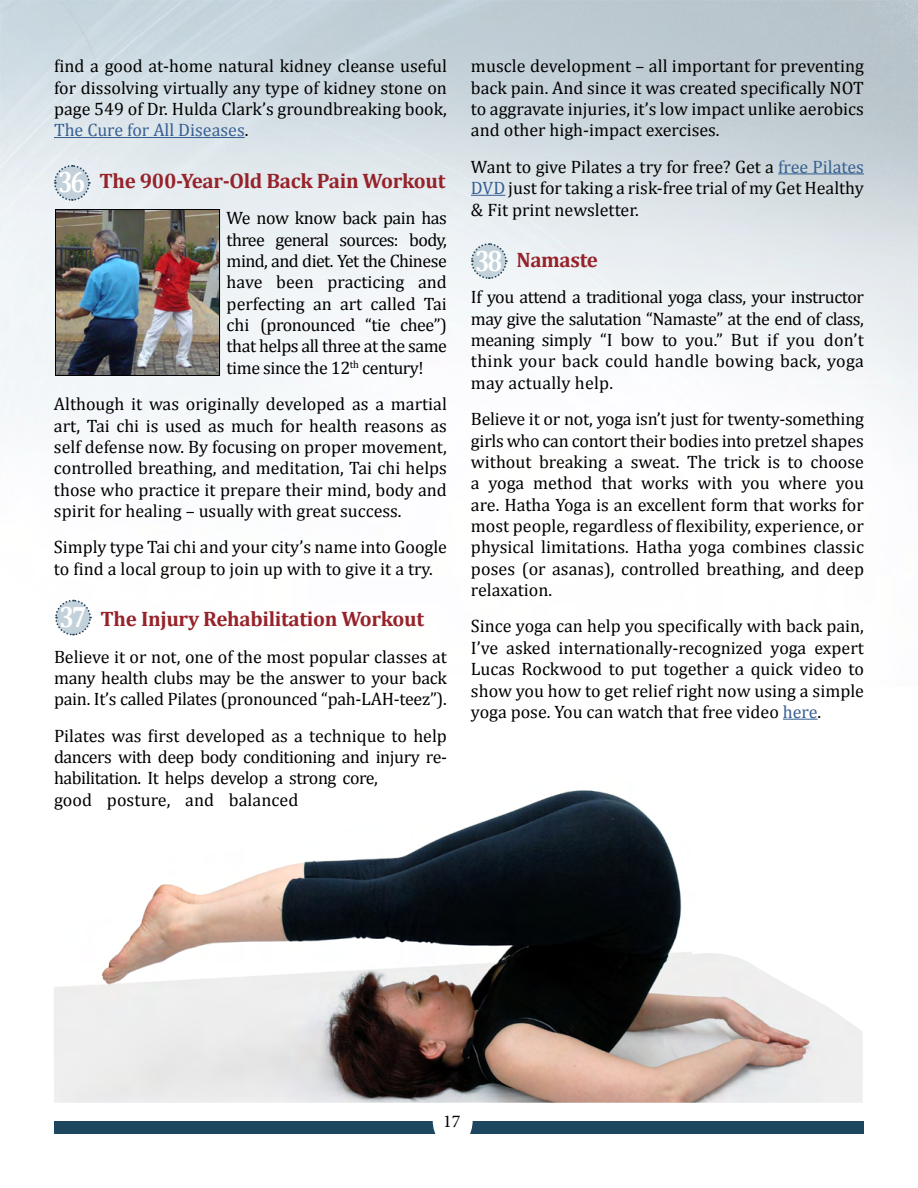
<style>
.page{position:relative;width:918px;height:1188px;background:#fff}
.page>*{position:absolute;margin:0;border:0;box-sizing:border-box;transform-origin:0 0}
.t1{font:700 29.55px "Cambria";color:#fff;scale:.85 1}
.t2{font:700 21px "Cambria";letter-spacing:-.015em;color:#96222a}
.t3{font:18px/21.3px "Cambria";color:#000;text-align:justify}
.t4{font:18px/21.3px "Cambria";letter-spacing:-.025em;color:#000}
.t5{font:18px "Minion Pro";color:#000}
.s1{color:#365f91}
</style>
<div class="page">
<img style="left:0;top:0;width:918px;height:1122px">
<div style="left:54px;top:1122px;width:810px;height:12px;background:#1d475f"></div>
<div style="left:433px;top:1095px;width:40px;height:52px;background:#fff;border-radius:50%"></div>
<hr style="left:54px;top:137px;width:191px;height:1px;background:#365f91">
<hr style="left:778px;top:173px;width:86px;height:1px;background:#365f91">
<hr style="left:471px;top:195px;width:34px;height:1px;background:#365f91">
<hr style="left:783px;top:719px;width:35px;height:1px;background:#365f91">
<svg style="left:53px;top:164px;width:38px;height:38px"></svg>
<svg style="left:54px;top:599px;width:38px;height:37px"></svg>
<svg style="left:470px;top:242px;width:38px;height:38px"></svg>
<img style="left:53px;top:772px;width:810px;height:331px">
<img style="left:57px;top:211px;width:161px;height:163px">
<div style="left:55px;top:209px;width:165px;height:167px;border:1px solid #000"></div>
<p class="t3" style="left:54px;top:55px;width:395px">find a good at-home natural kidney cleanse useful for dissolving virtually any type of kidney stone on page 549 of Dr. Hulda Clark’s groundbreaking book, <span class="s1">The Cure for All Diseases</span>.</p>
<p class="t2" style="left:99px;top:168px;width:347px">The 900-Year-Old Back Pain Workout</p>
<p class="t3" style="left:227px;top:207px;width:222px">We now know back pain has three general sources: body, mind, and diet. Yet the Chinese have been practicing and perfecting an art called Tai chi (pronounced “tie chee”) that helps all three at the same time since the 12<sup>th</sup> century!</p>
<p class="t3" style="left:54px;top:393px;width:394px">Although it was originally developed as a martial art, Tai chi is used as much for health reasons as self defense now. By focusing on proper movement, controlled breathing, and meditation, Tai chi helps those who practice it prepare their mind, body and spirit for healing – usually with great success.</p>
<p class="t3" style="left:54px;top:537px;width:395px">Simply type Tai chi and your city’s name into Google to find a local group to join up with to give it a try.</p>
<p class="t2" style="left:101px;top:606px;width:325px">The Injury Rehabilitation Workout</p>
<p class="t3" style="left:54px;top:646px;width:395px">Believe it or not, one of the most popular classes at many health clubs may be the answer to your back pain. It’s called Pilates (pronounced “pah-LAH-teez”).</p>
<p class="t4" style="left:54px;top:725px;width:395px">Pilates was first developed as a technique to help dancers with deep body conditioning and injury re&shy;habilitation. It helps develop a strong core,<br>good posture, and balanced</p>
<h1 class="t1" style="left:58px;top:164px;width:34px">36</h1>
<h1 class="t1" style="left:59px;top:599px;width:34px">37</h1>
<p class="t3" style="left:471px;top:55px;width:395px">muscle development – all important for preventing back pain. And since it was created specifically NOT to aggravate injuries, it’s low impact unlike aerobics and other high-impact exercises.</p>
<p class="t3" style="left:471px;top:156px;width:395px">Want to give Pilates a try for free? Get a <span class="s1">free Pilates DVD</span> just for taking a risk-free trial of my Get Healthy &amp; Fit print newsletter.</p>
<p class="t2" style="left:516px;top:247px;width:83px">Namaste</p>
<p class="t3" style="left:471px;top:286px;width:394px">If you attend a traditional yoga class, your instructor may give the salutation “Namaste” at the end of class, meaning simply “I bow to you.” But if you don’t think your back could handle bowing back, yoga may actually help.</p>
<p class="t3" style="left:471px;top:408px;width:395px">Believe it or not, yoga isn’t just for twenty-something girls who can contort their bodies into pretzel shapes without breaking a sweat. The trick is to choose a yoga method that works with you where you are. Hatha Yoga is an excellent form that works for most people, regardless of flexibility, experience, or physical limitations. Hatha yoga combines classic poses (or asanas), controlled breathing, and deep relaxation.</p>
<p class="t3" style="left:471px;top:616px;width:395px">Since yoga can help you specifically with back pain, I’ve asked internationally-recognized yoga expert Lucas Rockwood to put together a quick video to show you how to get relief right now using a simple yoga pose. You can watch that free video <span class="s1">here</span>.</p>
<h1 class="t1" style="left:475px;top:243px;width:34px">38</h1>
<p class="t5" style="left:443px;top:1110px;width:19px">17</p>
</div>
